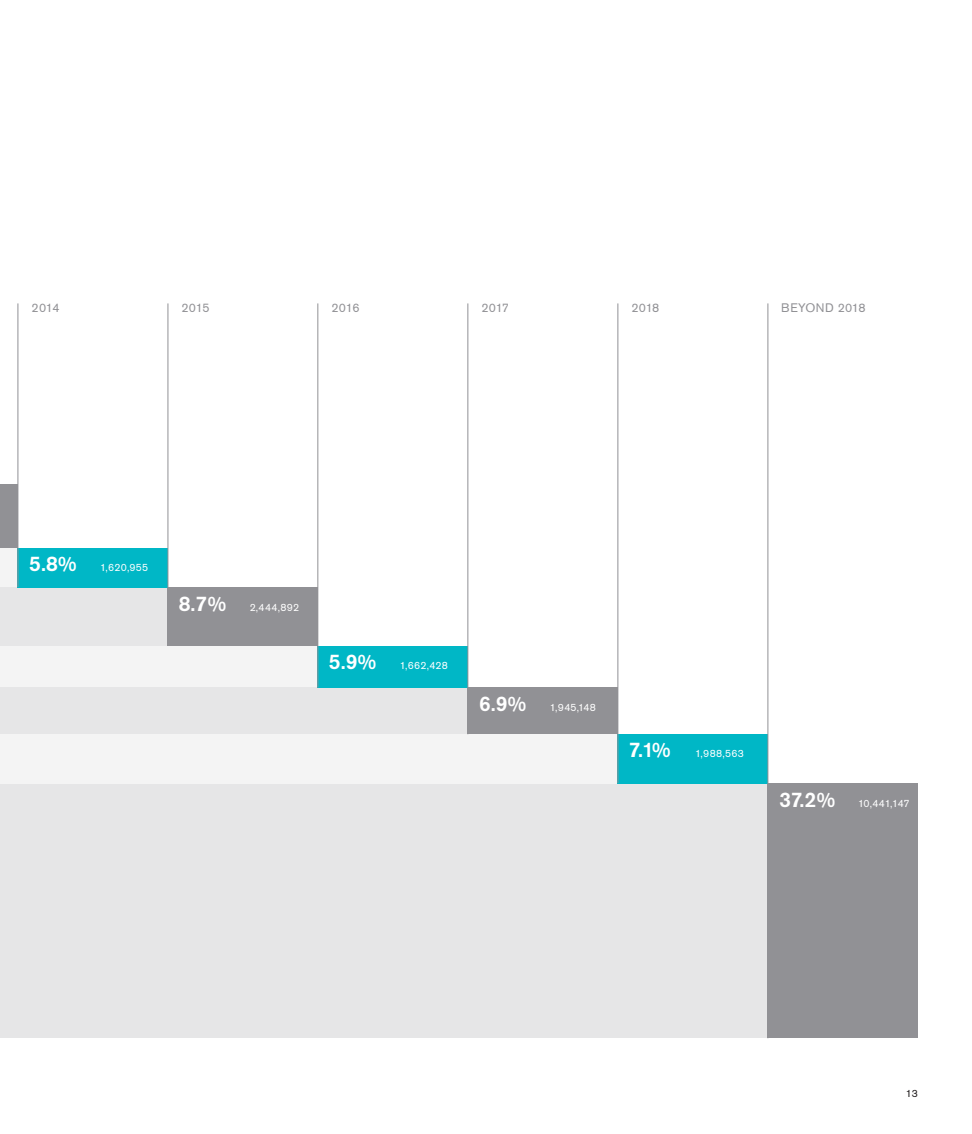
<style>
.page{position:relative;width:972px;height:1134px;background:#fff}
.page>*{position:absolute;margin:0;border:0;box-sizing:border-box;transform-origin:0 0}
.t1{font:500 21px "Akzidenz Grotesk BE";color:#fff}
.t2{font:12.3px "Akzidenz Grotesk BE";letter-spacing:-.025em;color:#919195}
.t3{font:12.3px "Akzidenz Grotesk BE";letter-spacing:.015em;color:#919195}
.t4{font:10.5px "Akzidenz Grotesk BE";letter-spacing:.015em;color:#fff}
.t5{font:10.5px "Akzidenz Grotesk BE";color:#231f20}
.s1{font-weight:500;font-size:21px}
</style>
<div class="page">
<div style="left:0;top:783px;width:906px;height:255px;background:#e6e6e7"></div>
<div style="left:0;top:548px;width:18px;height:39px;background:#f4f4f4"></div>
<div style="left:0;top:587px;width:168px;height:59px;background:#e6e6e7"></div>
<div style="left:0;top:646px;width:318px;height:42px;background:#f4f4f4"></div>
<div style="left:0;top:688px;width:468px;height:46px;background:#e6e6e7"></div>
<div style="left:0;top:734px;width:754px;height:49px;background:#f4f4f4"></div>
<div style="left:768px;top:783px;width:150px;height:255px;background:#919195"></div>
<div style="left:0;top:484px;width:18px;height:64px;background:#919195"></div>
<div style="left:168px;top:587px;width:150px;height:59px;background:#919195"></div>
<div style="left:468px;top:688px;width:150px;height:46px;background:#919195"></div>
<div style="left:18px;top:548px;width:150px;height:39px;background:#00b7c6"></div>
<div style="left:318px;top:646px;width:150px;height:42px;background:#00b7c6"></div>
<div style="left:618px;top:734px;width:150px;height:49px;background:#00b7c6"></div>
<hr style="left:768px;top:303px;width:1px;height:735px;background:#919195">
<hr style="left:618px;top:303px;width:1px;height:480px;background:#919195">
<hr style="left:467px;top:303px;width:1px;height:431px;background:#919195">
<hr style="left:317px;top:303px;width:1px;height:385px;background:#919195">
<hr style="left:168px;top:303px;width:1px;height:343px;background:#919195">
<hr style="left:18px;top:303px;width:1px;height:284px;background:#919195">
<p class="t2" style="left:32px;top:304px;width:30px">2014</p>
<p class="t2" style="left:181px;top:304px;width:30px">2015</p>
<p class="t2" style="left:332px;top:304px;width:30px">2016</p>
<p class="t2" style="left:482px;top:304px;width:29px">2017</p>
<p class="t2" style="left:631px;top:304px;width:29px">2018</p>
<p class="t3" style="left:781px;top:304px;width:86px">BEYOND 2018</p>
<h1 class="t1" style="left:29px;top:556px;width:49px">5.8%</h1>
<p class="t4" style="left:100px;top:564px;width:50px">1,620,955</p>
<p class="t4" style="left:179px;top:603px;width:122px"><span class="s1">8.7%</span> 2,444,892</p>
<p class="t4" style="left:329px;top:662px;width:121px"><span class="s1">5.9%</span> 1,662,428</p>
<h1 class="t1" style="left:479px;top:696px;width:49px">6.9%</h1>
<p class="t4" style="left:550px;top:703px;width:48px">1,945,148</p>
<h1 class="t1" style="left:629px;top:743px;width:43px">7.1%</h1>
<p class="t4" style="left:695px;top:750px;width:50px">1,988,563</p>
<h1 class="t1" style="left:779px;top:792px;width:57px">37.2%</h1>
<p class="t4" style="left:858px;top:799px;width:53px">10,441,147</p>
<p class="t5" style="left:906px;top:1089px;width:14px">13</p>
</div>
